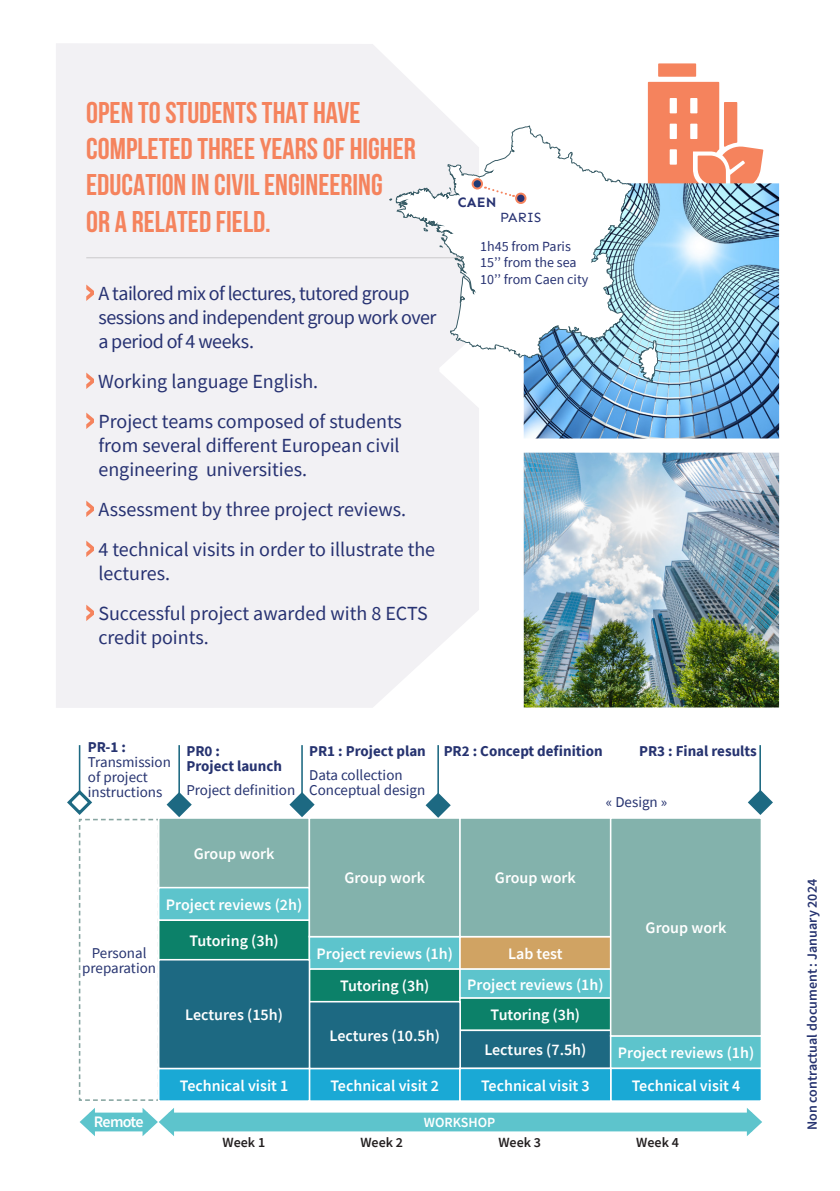
<style>
.page{position:relative;width:840px;height:1191px;background:#fff}
.page>*{position:absolute;margin:0;border:0;box-sizing:border-box;transform-origin:0 0}
.t1{font:700 30px/36px "Bebas Neue";color:#f5835d}
.t2{font:20px/24px "Source Sans Pro";color:#273272}
.t3{font:20px/24px "Source Sans Pro";letter-spacing:-.025em;color:#273272}
.Style_de_paragraphe_1{font:600 16px "Source Sans Pro";color:#fff}
.t4{font:15px/15px "Source Sans Pro";color:#263370}
.t5{font:700 15px "Source Sans Pro";color:#263370}
.t6{font:14px "Source Sans Pro";color:#273272}
.t7{font:600 14px "Source Sans Pro";color:#263370}
.t8{font:600 14px "Source Sans Pro";color:#231f20}
.t9{font:600 14px "Source Sans Pro";color:#fff}
.t10{font:14px "Sen";letter-spacing:.01em;color:#273272}
.t11{font:700 14px "Sen";color:#273272}
</style>
<div class="page">
<div style="left:56px;top:43px;width:422px;height:665px;background:#f2f1f4"></div>
<img style="left:523px;top:453px;width:255px;height:254px">
<svg style="left:86px;top:284px;width:8px;height:17px"></svg>
<svg style="left:86px;top:372px;width:8px;height:17px"></svg>
<svg style="left:86px;top:412px;width:8px;height:17px"></svg>
<svg style="left:86px;top:500px;width:8px;height:17px"></svg>
<svg style="left:86px;top:540px;width:8px;height:17px"></svg>
<svg style="left:86px;top:604px;width:8px;height:17px"></svg>
<hr style="left:86px;top:257px;width:672px;height:1px;background:#231f20">
<div style="left:159px;top:818px;width:150px;height:69px;background:#83b2ac"></div>
<div style="left:158px;top:817px;width:152px;height:71px;border:2px solid #fff"></div>
<div style="left:159px;top:887px;width:150px;height:33px;background:#5dc4cc"></div>
<div style="left:158px;top:887px;width:152px;height:34px;border:2px solid #fff"></div>
<div style="left:159px;top:920px;width:150px;height:40px;background:#0c8169"></div>
<div style="left:158px;top:919px;width:152px;height:41px;border:2px solid #fff"></div>
<div style="left:309px;top:936px;width:151px;height:33px;background:#5dc4cc"></div>
<div style="left:309px;top:969px;width:151px;height:32px;background:#0c8169"></div>
<div style="left:308px;top:968px;width:152px;height:34px;border:2px solid #fff"></div>
<div style="left:459px;top:997px;width:151px;height:33px;background:#0c8169"></div>
<div style="left:459px;top:997px;width:152px;height:34px;border:2px solid #fff"></div>
<div style="left:459px;top:1030px;width:151px;height:38px;background:#1d6982"></div>
<div style="left:459px;top:1029px;width:152px;height:40px;border:2px solid #fff"></div>
<div style="left:459px;top:936px;width:151px;height:33px;background:#d0a363"></div>
<div style="left:459px;top:935px;width:152px;height:35px;border:2px solid #fff"></div>
<div style="left:459px;top:969px;width:151px;height:29px;background:#5dc4cc"></div>
<div style="left:459px;top:968px;width:152px;height:30px;border:2px solid #fff"></div>
<div style="left:610px;top:1035px;width:151px;height:33px;background:#5dc4cc"></div>
<div style="left:609px;top:1035px;width:152px;height:34px;border:2px solid #fff"></div>
<div style="left:309px;top:1068px;width:151px;height:33px;background:#1aa9d5"></div>
<div style="left:309px;top:1001px;width:151px;height:67px;background:#1d6982"></div>
<div style="left:308px;top:1001px;width:152px;height:68px;border:2px solid #fff"></div>
<div style="left:159px;top:1068px;width:150px;height:33px;background:#1aa9d5"></div>
<div style="left:159px;top:959px;width:150px;height:109px;background:#1d6982"></div>
<div style="left:158px;top:959px;width:152px;height:110px;border:2px solid #fff"></div>
<div style="left:309px;top:818px;width:151px;height:118px;background:#83b2ac"></div>
<div style="left:308px;top:817px;width:152px;height:120px;border:2px solid #fff"></div>
<div style="left:459px;top:818px;width:151px;height:118px;background:#83b2ac"></div>
<div style="left:459px;top:817px;width:152px;height:120px;border:2px solid #fff"></div>
<div style="left:610px;top:818px;width:151px;height:218px;background:#83b2ac"></div>
<div style="left:609px;top:817px;width:152px;height:219px;border:2px solid #fff"></div>
<div style="left:169px;top:1112px;width:582px;height:19px;background:#5dc4cc"></div>
<svg style="left:746px;top:1108px;width:15px;height:28px"></svg>
<div style="left:90px;top:1112px;width:58px;height:19px;background:#5dc4cc"></div>
<svg style="left:80px;top:1108px;width:15px;height:28px"></svg>
<svg style="left:142px;top:1108px;width:32px;height:28px"></svg>
<svg style="left:67px;top:787px;width:93px;height:314px"></svg>
<hr style="left:79px;top:745px;width:1px;height:47px;background:#1d6982">
<svg style="left:166px;top:793px;width:26px;height:24px"></svg>
<hr style="left:178px;top:745px;width:2px;height:57px;background:#1d6982">
<svg style="left:289px;top:792px;width:25px;height:25px"></svg>
<hr style="left:301px;top:745px;width:1px;height:57px;background:#1d6982">
<svg style="left:425px;top:792px;width:25px;height:26px"></svg>
<hr style="left:437px;top:745px;width:1px;height:57px;background:#1d6982">
<svg style="left:748px;top:790px;width:24px;height:25px"></svg>
<hr style="left:759px;top:745px;width:1px;height:57px;background:#1d6982">
<div style="left:657px;top:63px;width:38px;height:14px;background:#f5835d"></div>
<svg style="left:647px;top:82px;width:116px;height:101px"></svg>
<img style="left:523px;top:183px;width:255px;height:255px">
<svg style="left:389px;top:120px;width:268px;height:263px"></svg>
<div style="left:472px;top:179px;width:9px;height:9px;background:#1f3b76;border-radius:50%"></div>
<div style="left:471px;top:178px;width:11px;height:11px;border:2px solid #f5835d;border-radius:50%"></div>
<div style="left:516px;top:194px;width:9px;height:9px;background:#273272;border-radius:50%"></div>
<div style="left:515px;top:193px;width:11px;height:11px;border:2px solid #f5835d;border-radius:50%"></div>
<svg style="left:484px;top:186px;width:29px;height:12px"></svg>
<div style="left:610px;top:1068px;width:151px;height:33px;background:#1aa9d5"></div>
<div style="left:609px;top:1067px;width:152px;height:34px;border:2px solid #fff"></div>
<div style="left:459px;top:1068px;width:151px;height:33px;background:#1aa9d5"></div>
<div style="left:459px;top:1067px;width:152px;height:34px;border:2px solid #fff"></div>
<p class="t1" style="left:86px;top:95px;width:331px">OPEN TO STUDENTS THAT HAVE<br>COMPLETED THREE YEARS OF HIGHER<br>EDUCATION IN CIVIL ENGINEERING</p>
<p class="t1" style="left:86px;top:203px;width:186px">OR A RELATED FIELD.</p>
<p class="t3" style="left:98px;top:281px;width:339px">A tailored mix of lectures, tutored group sessions and independent group work over a period of 4 weeks.</p>
<p class="t2" style="left:98px;top:369px;width:222px">Working language English.</p>
<p class="t2" style="left:98px;top:409px;width:305px;text-align:justify">Project teams composed of students from several different European civil engineering universities.</p>
<p class="t2" style="left:98px;top:497px;width:309px">Assessment by three project reviews.</p>
<p class="t2" style="left:98px;top:537px;width:338px">4 technical visits in order to illustrate the lectures.</p>
<p class="t2" style="left:98px;top:601px;width:330px">Successful project awarded with 8 ECTS credit points.</p>
<p class="t11" style="left:457px;top:194px;width:40px">CAEN</p>
<p class="t10" style="left:500px;top:209px;width:43px">PARIS</p>
<p class="t6" style="left:480px;top:237px;width:92px">1h45 from Paris</p>
<p class="t6" style="left:480px;top:254px;width:98px">15’’ from the sea</p>
<p class="t6" style="left:480px;top:270px;width:110px">10’’ from Caen city</p>
<p class="t5" style="left:88px;top:737px;width:40px">PR-1 :</p>
<p class="t4" style="left:88px;top:754px;width:84px">Transmission of project instructions</p>
<p class="t5" style="left:186px;top:741px;width:35px">PR0 :</p>
<p class="t5" style="left:186px;top:756px;width:97px">Project launch</p>
<p class="t4" style="left:186px;top:783px;width:110px">Project definition</p>
<p class="t5" style="left:309px;top:740px;width:118px">PR1 : Project plan</p>
<p class="t4" style="left:309px;top:767px;width:118px">Data collection<br>Conceptual design</p>
<p class="t5" style="left:443px;top:741px;width:160px">PR2 : Concept definition</p>
<p class="t5" style="left:638px;top:741px;width:119px">PR3 : Final results</p>
<p class="t4" style="left:605px;top:794px;width:63px">« Design »</p>
<p class="t4" style="left:92px;top:945px;width:56px">Personal</p>
<p class="t4" style="left:82px;top:960px;width:75px">preparation</p>
<p class="Style_de_paragraphe_1" style="left:193px;top:843px;width:82px">Group work</p>
<p class="Style_de_paragraphe_1" style="left:166px;top:894px;width:138px">Project reviews (2h)</p>
<p class="Style_de_paragraphe_1" style="left:189px;top:930px;width:91px">Tutoring (3h)</p>
<p class="Style_de_paragraphe_1" style="left:185px;top:1004px;width:99px">Lectures (15h)</p>
<p class="Style_de_paragraphe_1" style="left:180px;top:1075px;width:110px">Technical visit 1</p>
<p class="Style_de_paragraphe_1" style="left:344px;top:867px;width:82px">Group work</p>
<p class="Style_de_paragraphe_1" style="left:494px;top:867px;width:82px">Group work</p>
<p class="Style_de_paragraphe_1" style="left:316px;top:943px;width:138px">Project reviews (1h)</p>
<p class="Style_de_paragraphe_1" style="left:340px;top:975px;width:91px">Tutoring (3h)</p>
<p class="Style_de_paragraphe_1" style="left:329px;top:1025px;width:112px">Lectures (10.5h)</p>
<p class="Style_de_paragraphe_1" style="left:508px;top:943px;width:56px">Lab test</p>
<p class="Style_de_paragraphe_1" style="left:467px;top:973px;width:138px">Project reviews (1h)</p>
<p class="Style_de_paragraphe_1" style="left:490px;top:1004px;width:91px">Tutoring (3h)</p>
<p class="Style_de_paragraphe_1" style="left:484px;top:1039px;width:103px">Lectures (7.5h)</p>
<p class="Style_de_paragraphe_1" style="left:645px;top:917px;width:82px">Group work</p>
<p class="Style_de_paragraphe_1" style="left:617px;top:1042px;width:138px">Project reviews (1h)</p>
<p class="Style_de_paragraphe_1" style="left:330px;top:1075px;width:110px">Technical visit 2</p>
<p class="Style_de_paragraphe_1" style="left:481px;top:1075px;width:110px">Technical visit 3</p>
<p class="Style_de_paragraphe_1" style="left:631px;top:1075px;width:110px">Technical visit 4</p>
<p class="Style_de_paragraphe_1" style="left:94px;top:1110px;width:51px">Remote</p>
<p class="t9" style="left:423px;top:1112px;width:73px">WORKSHOP</p>
<p class="t8" style="left:222px;top:1133px;width:44px">Week 1</p>
<p class="t8" style="left:360px;top:1133px;width:44px">Week 2</p>
<p class="t8" style="left:498px;top:1133px;width:44px">Week 3</p>
<p class="t8" style="left:636px;top:1133px;width:44px">Week 4</p>
<p class="t7" style="left:802px;top:1130px;width:253px;rotate:-90deg">Non contractual document : January 2024</p>
</div>
